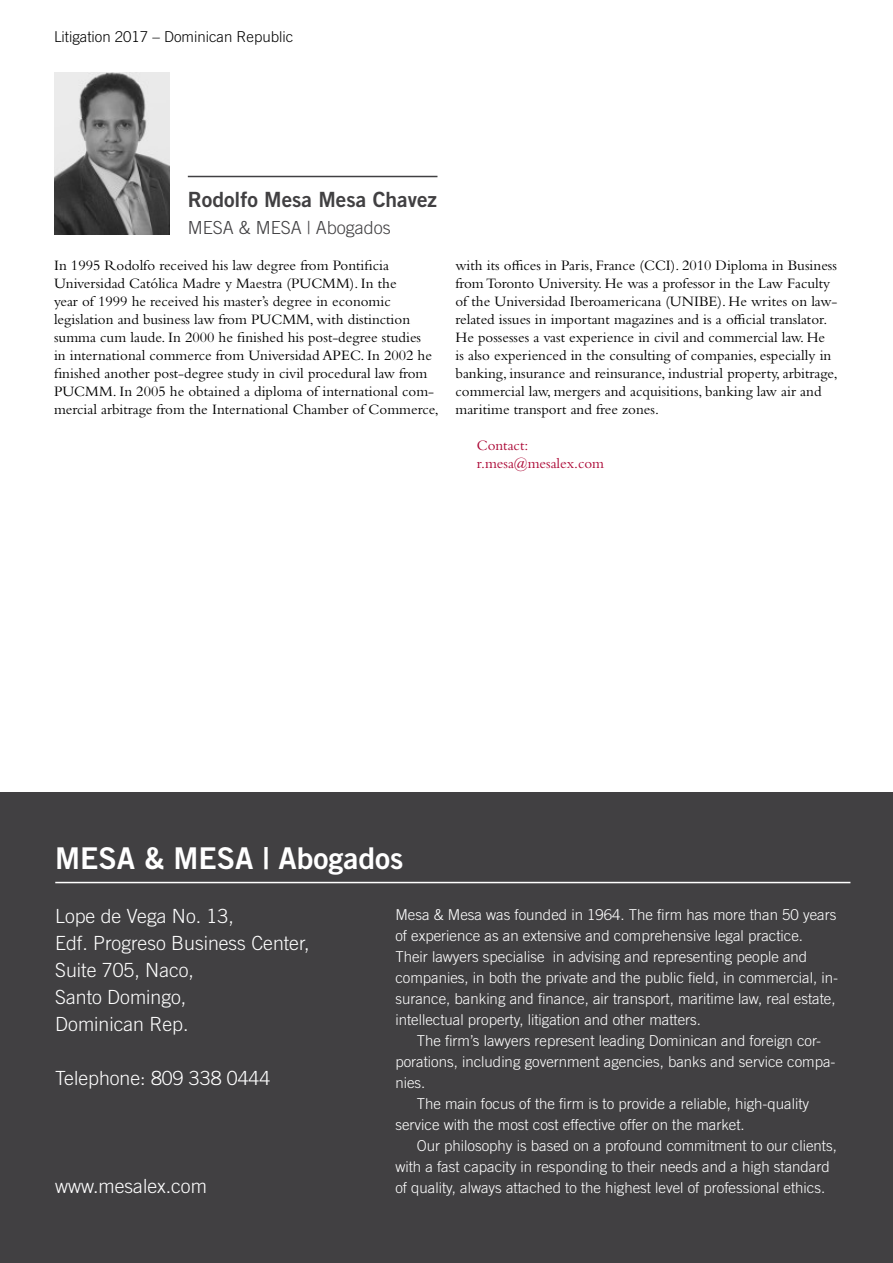
<style>
.page{position:relative;width:893px;height:1263px;background:#fff}
.page>*{position:absolute;margin:0;border:0;box-sizing:border-box;transform-origin:0 0}
.t1{font:30px "Trade Gothic LT Std Bd 2";color:#fff}
.t2{font:21px "Trade Gothic LT Std Bd 2";color:#414042}
.t3{font:300 19.5px/27px "Trade Gothic LT Std";color:#fff}
.t4{font:300 18px "Trade Gothic LT Std";color:#414042}
.t5{font:15px/18px "Bembo Std";color:#000}
.t6{font:300 15px/21px "Trade Gothic LT Std";color:#fff}
.t7{font:300 15px "Trade Gothic LT Std";color:#000}
.t8{font:15px/18px "Bembo Std";color:#ab0634}
</style>
<div class="page">
<img style="left:54px;top:72px;width:116px;height:162px">
<hr style="left:188px;top:176px;width:249px;height:1px;background:#414042">
<div style="left:0;top:792px;width:893px;height:471px;background:#414042"></div>
<hr style="left:55px;top:882px;width:795px;height:1px;background:#fff">
<p class="t7" style="left:54px;top:28px;width:241px">Litigation 2017 – Dominican Republic</p>
<h2 class="t2" style="left:188px;top:186px;width:251px">Rodolfo Mesa Mesa Chavez</h2>
<p class="t4" style="left:188px;top:217px;width:205px">MESA &amp; MESA | Abogados</p>
<p class="t5" style="left:54px;top:256px;width:386px">In 1995 Rodolfo received his law degree from Pontificia Universidad Católica Madre y Maestra (PUCMM). In the<br>year of 1999 he received his master’s degree in economic legislation and business law from PUCMM, with distinction summa cum laude. In 2000 he finished his post-degree studies<br>in international commerce from Universidad APEC. In 2002 he finished another post-degree study in civil procedural law from PUCMM. In 2005 he obtained a diploma of international com&shy;mercial arbitrage from the International Chamber of Commerce,</p>
<p class="t5" style="left:455px;top:256px;width:384px">with its offices in Paris, France (CCI). 2010 Diploma in Business from Toronto University. He was a professor in the Law Faculty of the Universidad Iberoamericana (UNIBE). He writes on law&shy;related issues in important magazines and is a official translator.<br>He possesses a vast experience in civil and commercial law. He<br>is also experienced in the consulting of companies, especially in banking, insurance and reinsurance, industrial property, arbitrage, commercial law, mergers and acquisitions, banking law air and maritime transport and free zones.</p>
<p class="t8" style="left:477px;top:436px;width:129px">Contact: r.mesa@mesalex.com</p>
<h1 class="t1" style="left:55px;top:840px;width:350px">MESA &amp; MESA | Abogados</h1>
<h3 class="t3" style="left:55px;top:902px;width:256px">Lope de Vega No. 13,<br>Edf. Progreso Business Center,<br>Suite 705, Naco,<br>Santo Domingo,<br>Dominican Rep.</h3>
<h3 class="t3" style="left:55px;top:1064px;width:217px">Telephone: 809 338 0444</h3>
<p class="t6" style="left:395px;top:904px;width:444px">Mesa &amp; Mesa was founded in 1964. The firm has more than 50 years of experience as an extensive and comprehensive legal practice.<br>Their lawyers specialise in advising and representing people and companies, in both the private and the public field, in commercial, in&shy;surance, banking and finance, air transport, maritime law, real estate, intellectual property, litigation and other matters.</p>
<p class="t6" style="left:417px;top:1030px;width:406px">The firm’s lawyers represent leading Dominican and foreign cor-</p>
<p class="t6" style="left:395px;top:1051px;width:442px">porations, including government agencies, banks and service compa-</p>
<p class="t6" style="left:395px;top:1072px;width:31px">nies.</p>
<p class="t6" style="left:417px;top:1093px;width:394px">The main focus of the firm is to provide a reliable, high-quality</p>
<p class="t6" style="left:395px;top:1114px;width:351px">service with the most cost effective offer on the market.</p>
<p class="t6" style="left:417px;top:1135px;width:422px">Our philosophy is based on a profound commitment to our clients,</p>
<p class="t6" style="left:395px;top:1156px;width:436px">with a fast capacity in responding to their needs and a high standard</p>
<p class="t6" style="left:395px;top:1177px;width:431px">of quality, always attached to the highest level of professional ethics.</p>
<h3 class="t3" style="left:55px;top:1172px;width:153px">www.mesalex.com</h3>
</div>
